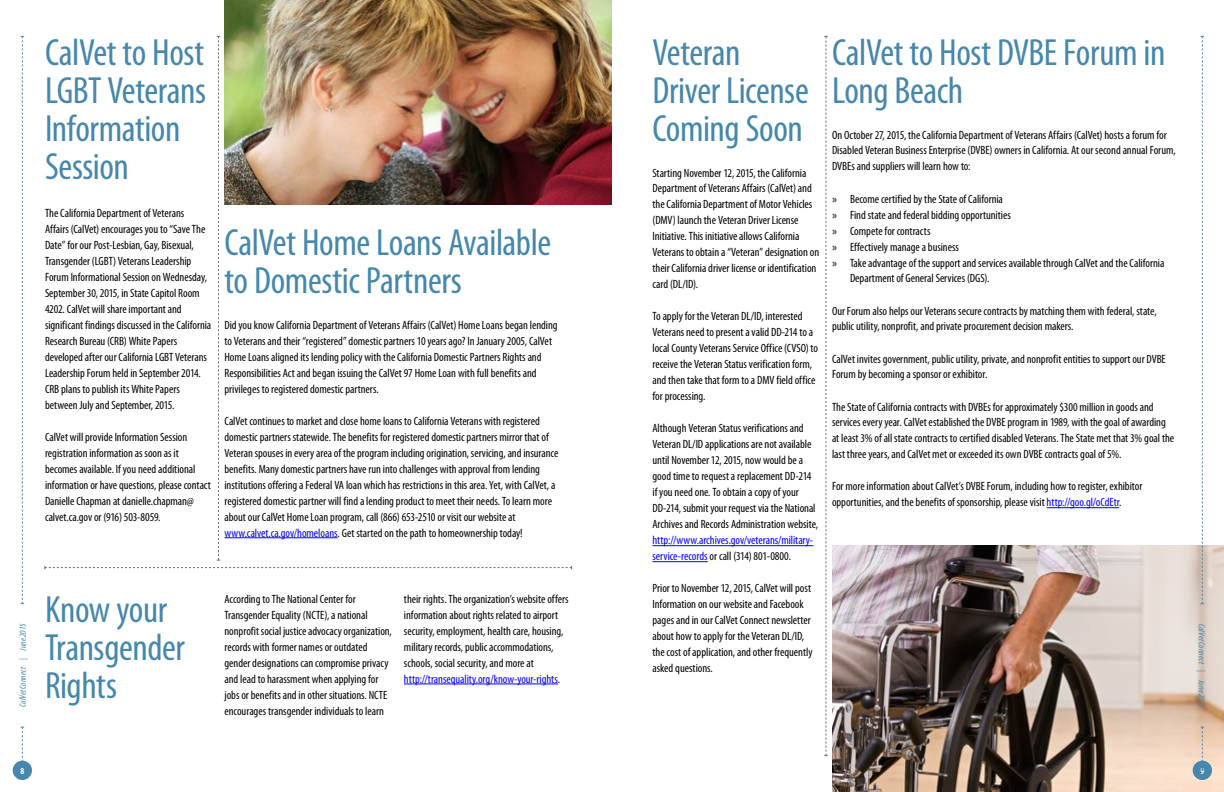
<style>
.page{position:relative;width:1224px;height:792px;background:#fff}
.page>*{position:absolute;margin:0;border:0;box-sizing:border-box;transform-origin:0 0}
.Article_Header{font:condensed 38px/38px "Myriad Pro";letter-spacing:-.01em;color:#4687ac}
.Main_Copy{font:condensed 12px/16px "Myriad Pro";letter-spacing:-.005em;color:#000}
.t1{font:italic condensed 9px "Myriad Pro";letter-spacing:.005em;color:#4687ac}
.t2{font:700 condensed 9px "Myriad Pro";color:#fff}
.s1{color:#00f}
.s2{font-stretch:normal}
</style>
<div class="page">
<img style="left:224px;top:0;width:388px;height:204px">
<hr style="left:652px;top:545px;width:161px;height:1px;background:#00f">
<hr style="left:652px;top:561px;width:56px;height:1px;background:#00f">
<hr style="left:1047px;top:507px;width:72px;height:1px;background:#00f">
<hr style="left:404px;top:684px;width:154px;height:1px;background:#00f">
<img style="left:832px;top:546px;width:392px;height:246px">
<img style="left:44px;top:36px;width:528px;height:533px">
<svg style="left:824px;top:36px;width:4px;height:720px"></svg>
<div style="left:1193px;top:761px;width:19px;height:19px;background:#4687ac;border-radius:50%"></div>
<svg style="left:1201px;top:36px;width:3px;height:568px"></svg>
<svg style="left:1201px;top:727px;width:3px;height:34px"></svg>
<svg style="left:21px;top:36px;width:3px;height:568px"></svg>
<svg style="left:21px;top:727px;width:3px;height:34px"></svg>
<div style="left:13px;top:761px;width:19px;height:19px;background:#4687ac;border-radius:50%"></div>
<h1 class="Article_Header" style="left:45px;top:32px;width:163px">CalVet to Host<br>LGBT Veterans<br>Information<br>Session</h1>
<p class="Main_Copy" style="left:45px;top:205px;width:168px">The California Department of Veterans<br>Affairs (CalVet) encourages you to “Save The Date” for our Post-Lesbian, Gay, Bisexual, Transgender (LGBT) Veterans Leadership Forum Informational Session on Wednesday, September 30, 2015, in State Capitol Room 4202. CalVet will share important and significant findings discussed in the California Research Bureau (CRB) White Papers developed after our California LGBT Veterans Leadership Forum held in September 2014.<br>CRB plans to publish its White Papers between July and September, 2015.</p>
<p class="Main_Copy" style="left:45px;top:429px;width:167px">CalVet will provide Information Session registration information as soon as it becomes available. If you need additional information or have questions, please contact Danielle Chapman at danielle.chapman@ calvet.ca.gov or (916) 503-8059.</p>
<p class="Article_Header" style="left:224px;top:223px;width:328px">CalVet Home Loans Available to Domestic Partners</p>
<p class="Main_Copy" style="left:224px;top:316px;width:335px">Did you know California Department of Veterans Affairs (CalVet) Home Loans began lending to Veterans and their “registered” domestic partners 10 years ago? In January 2005, CalVet Home Loans aligned its lending policy with the California Domestic Partners Rights and Responsibilities Act and began issuing the CalVet 97 Home Loan with full benefits and privileges to registered domestic partners.</p>
<p class="Main_Copy" style="left:224px;top:412px;width:335px">CalVet continues to market and close home loans to California Veterans with registered domestic partners statewide. The benefits for registered domestic partners mirror that of Veteran spouses in every area of the program including origination, servicing, and insurance benefits. Many domestic partners have run into challenges with approval from lending institutions offering a Federal VA loan which has restrictions in this area. Yet, with CalVet, a registered domestic partner will find a lending product to meet their needs. To learn more about our CalVet Home Loan program, call (866) 653-2510 or visit our website at <span class="s1">www.calvet.ca.gov/homeloans</span>. Get started on the path to homeownership today!</p>
<p class="t1" style="left:17px;top:707px;width:85px;rotate:-90deg">CalVet Connect | June 2015</p>
<p class="Article_Header" style="left:45px;top:590px;width:141px">Know your<br>Transgender<br>Rights</p>
<p class="Main_Copy" style="left:224px;top:591px;width:169px">According to The National Center for Transgender Equality (NCTE), a national nonprofit social justice advocacy organization, records with former names or outdated gender designations can compromise privacy and lead to harassment when applying for jobs or benefits and in other situations. NCTE encourages transgender individuals to learn</p>
<p class="Main_Copy" style="left:404px;top:591px;width:166px">their rights. The organization’s website offers information about rights related to airport security, employment, health care, housing, military records, public accommodations, schools, social security, and more at <span class="s1">http://transequality.org/know-your-rights</span>.</p>
<p class="t2" style="left:20px;top:765px;width:5px">8</p>
<p class="Article_Header" style="left:652px;top:32px;width:158px">Veteran<br>Driver License<br>Coming Soon</p>
<p class="Main_Copy" style="left:652px;top:164px;width:168px">Starting November 12, 2015, the California Department of Veterans Affairs (CalVet) and the California Department of Motor Vehicles (DMV) launch the Veteran Driver License Initiative. This initiative allows California Veterans to obtain a “Veteran” designation on their California driver license or identification card (DL/ID).</p>
<p class="Main_Copy" style="left:652px;top:308px;width:167px">To apply for the Veteran DL/ID, interested Veterans need to present a valid DD-214 to a local County Veterans Service Office (CVSO) to receive the Veteran Status verification form, and then take that form to a DMV field office for processing.</p>
<p class="Main_Copy" style="left:652px;top:420px;width:167px">Although Veteran Status verifications and Veteran DL/ID applications are not available until November 12, 2015, now would be a good time to request a replacement DD-214 if you need one. To obtain a copy of your DD-214, submit your request via the National Archives and Records Administration website, <span class="s1">http://www.archives.gov/veterans/military&shy;service-records</span> or call (314) 801-0800.</p>
<p class="Main_Copy" style="left:652px;top:580px;width:161px">Prior to November 12, 2015, CalVet will post Information on our website and Facebook pages and in our CalVet Connect newsletter about how to apply for the Veteran DL/ID, the cost of application, and other frequently asked questions.</p>
<p class="Article_Header" style="left:832px;top:32px;width:335px">CalVet to Host DVBE Forum in<br>Long Beach</p>
<p class="Main_Copy" style="left:832px;top:126px;width:345px">On October 27, 2015, the California Department of Veterans Affairs (CalVet) hosts a forum for<br>Disabled Veteran Business Enterprise (DVBE) owners in California. At our second annual Forum,<br>DVBEs and suppliers will learn how to:</p>
<p class="Main_Copy" style="left:832px;top:190px;width:173px"><span class="s2">»</span> Become certified by the State of California</p>
<p class="Main_Copy" style="left:832px;top:206px;width:180px"><span class="s2">»</span> Find state and federal bidding opportunities</p>
<p class="Main_Copy" style="left:832px;top:222px;width:100px"><span class="s2">»</span> Compete for contracts</p>
<p class="Main_Copy" style="left:832px;top:238px;width:129px"><span class="s2">»</span> Effectively manage a business</p>
<p class="Main_Copy" style="left:850px;top:254px;width:316px;text-indent:-18px"><span class="s2">»</span> Take advantage of the support and services available through CalVet and the California<br>Department of General Services (DGS).</p>
<p class="Main_Copy" style="left:832px;top:302px;width:326px">Our Forum also helps our Veterans secure contracts by matching them with federal, state, public utility, nonprofit, and private procurement decision makers.</p>
<p class="Main_Copy" style="left:832px;top:350px;width:335px">CalVet invites government, public utility, private, and nonprofit entities to support our DVBE<br>Forum by becoming a sponsor or exhibitor.</p>
<p class="Main_Copy" style="left:832px;top:398px;width:344px">The State of California contracts with DVBEs for approximately $300 million in goods and services every year. CalVet established the DVBE program in 1989, with the goal of awarding at least 3% of all state contracts to certified disabled Veterans. The State met that 3% goal the last three years, and CalVet met or exceeded its own DVBE contracts goal of 5%.</p>
<p class="Main_Copy" style="left:832px;top:478px;width:312px">For more information about CalVet’s DVBE Forum, including how to register, exhibitor opportunities, and the benefits of sponsorship, please visit <span class="s1">http://goo.gl/oCdEtr</span>.</p>
<p class="t1" style="left:1207px;top:624px;width:85px;rotate:90deg">CalVet Connect | June 2015</p>
<p class="t2" style="left:1200px;top:765px;width:5px">9</p>
</div>
